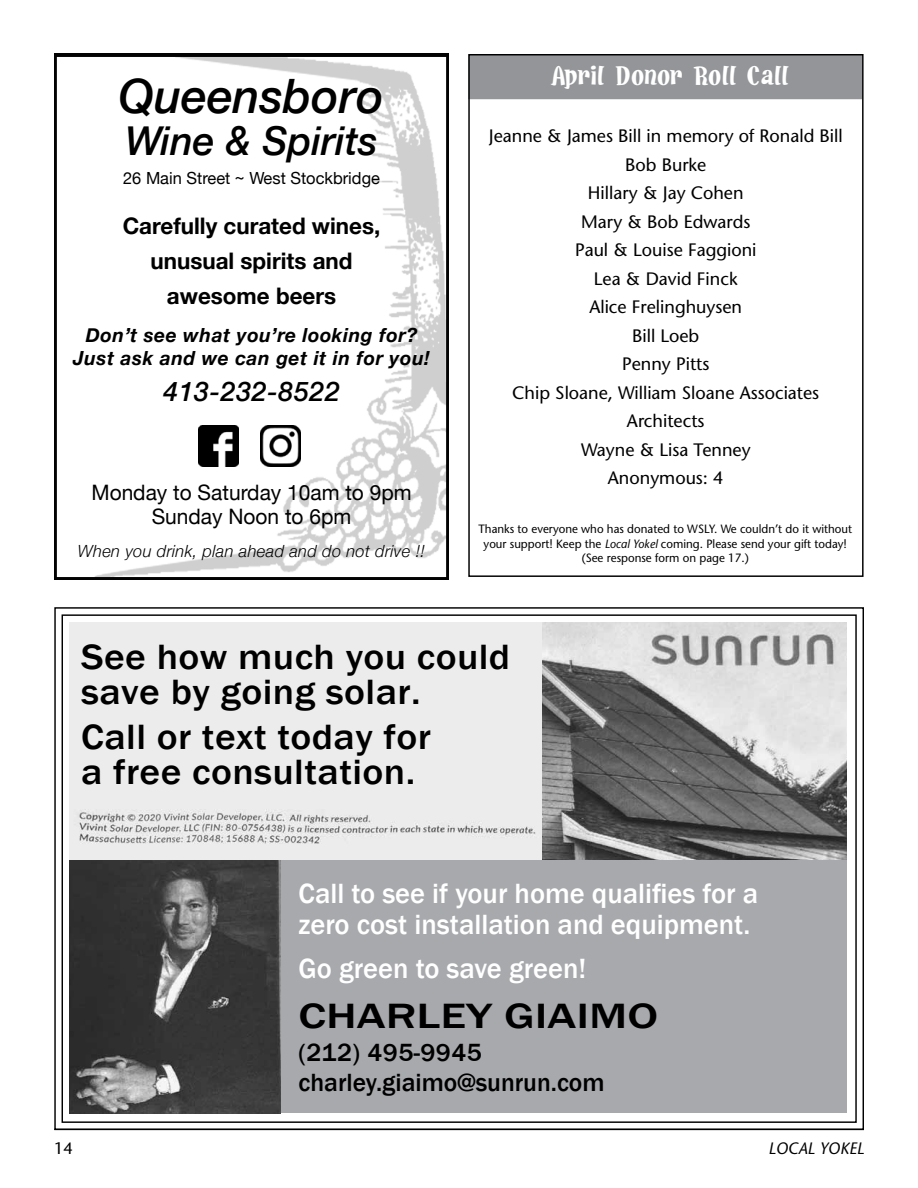
<style>
.page{position:relative;width:918px;height:1188px;background:#fff}
.page>*{position:absolute;margin:0;border:0;box-sizing:border-box;transform-origin:0 0}
.t1{font:italic 500 47.4px "Helvetica Neue";color:#000}
.t2{font:italic 500 39.75px "Helvetica Neue";color:#000}
.t3{font:500 36.15px/34.7px "Franklin Gothic";letter-spacing:.01em;color:#000;scale:1.1 1}
.t4{font:500 36.15px "Franklin Gothic";letter-spacing:.01em;color:#000;scale:1.33 1}
.t5{font:500 28.65px/31.7px "Franklin Gothic";color:#fff}
.t6{font:28.5px "Hot Fudge BV";letter-spacing:.01em;color:#fff}
.t7{font:italic 500 27px "Helvetica Neue";letter-spacing:.03em;color:#000}
.t8{font:500 25.65px/30.2px "Franklin Gothic";color:#000}
.t9{font:700 22.8px/34.7px "Helvetica Neue";color:#000;text-align:center}
.t10{font:21.3px/24.3px "Helvetica Neue";color:#000;text-align:center}
.t11{font:italic 700 19.5px/22.8px "Helvetica Neue";letter-spacing:.03em;color:#000;text-align:center}
.t12{font:18px/28.5px "Stone Sans";color:#000;text-align:center}
.t13{font:italic 300 16.8px "Helvetica Neue";letter-spacing:.02em;color:#000}
.t14{font:16.65px "Helvetica Neue";color:#000}
.t15{font:italic 16.5px "Stone Sans";color:#000}
.t16{font:16.5px "Stone Sans";color:#000}
.t17{font:12px/14.2px "Stone Sans";color:#000;text-align:center;scale:.96 1}
.s1{font-style:italic}
</style>
<div class="page">
<svg style="left:54px;top:607px;width:810px;height:524px"></svg>
<img style="left:543px;top:623px;width:304px;height:237px">
<div style="left:281px;top:860px;width:566px;height:253px;background:#a7a9ac"></div>
<div style="left:468px;top:54px;width:394px;height:45px;background:#939598"></div>
<img style="left:54px;top:54px;width:395px;height:526px">
<img style="left:199px;top:425px;width:40px;height:41px">
<img style="left:261px;top:425px;width:40px;height:41px">
<h1 class="t1" style="left:119px;top:55px;width:267px">Queensboro</h1>
<h2 class="t2" style="left:125px;top:107px;width:254px">Wine &amp; Spirits</h2>
<p class="t14" style="left:123px;top:166px;width:258px">26 Main Street ~ West Stockbridge</p>
<p class="t9" style="left:123px;top:209px;width:259px">Carefully curated wines, unusual spirits and awesome beers</p>
<p class="t11" style="left:73px;top:324px;width:358px">Don’t see what you’re looking for?<br>Just ask and we can get it in for you!</p>
<h3 class="t7" style="left:163px;top:368px;width:178px">413-232-8522</h3>
<p class="t10" style="left:91px;top:481px;width:322px">Monday to Saturday 10am to 9pm<br>Sunday Noon to 6pm</p>
<p class="t13" style="left:78px;top:538px;width:349px">When you drink, plan ahead and do not drive !!</p>
<h3 class="t6" style="left:550px;top:62px;width:240px">April Donor Roll Call</h3>
<p class="t12" style="left:489px;top:122px;width:356px">Jeanne &amp; James Bill in memory of Ronald Bill<br>Bob Burke<br>Hillary &amp; Jay Cohen<br>Mary &amp; Bob Edwards<br>Paul &amp; Louise Faggioni<br>Lea &amp; David Finck<br>Alice Frelinghuysen<br>Bill Loeb<br>Penny Pitts<br>Chip Sloane, William Sloane Associates<br>Architects<br>Wayne &amp; Lisa Tenney<br>Anonymous: 4</p>
<p class="t17" style="left:479px;top:522px;width:391px">Thanks to everyone who has donated to WSLY. We couldn’t do it without your support! Keep the <span class="s1">Local Yokel</span> coming. Please send your gift today! (See response form on page 17.)</p>
<h3 class="t3" style="left:81px;top:640px;width:392px">See how much you could save by going solar.</h3>
<h3 class="t3" style="left:81px;top:720px;width:320px">Call or text today for a free consultation.</h3>
<h3 class="t5" style="left:299px;top:877px;width:461px">Call to see if your home qualifies for a zero cost installation and equipment.</h3>
<h3 class="t5" style="left:299px;top:953px;width:289px">Go green to save green!</h3>
<h3 class="t4" style="left:299px;top:993px;width:272px">CHARLEY GIAIMO</h3>
<h3 class="t8" style="left:299px;top:1037px;width:308px">(212) 495-9945 charley.giaimo@sunrun.com</h3>
<p class="t16" style="left:54px;top:1138px;width:20px">14</p>
<p class="t15" style="left:768px;top:1138px;width:97px">LOCAL YOKEL</p>
</div>
